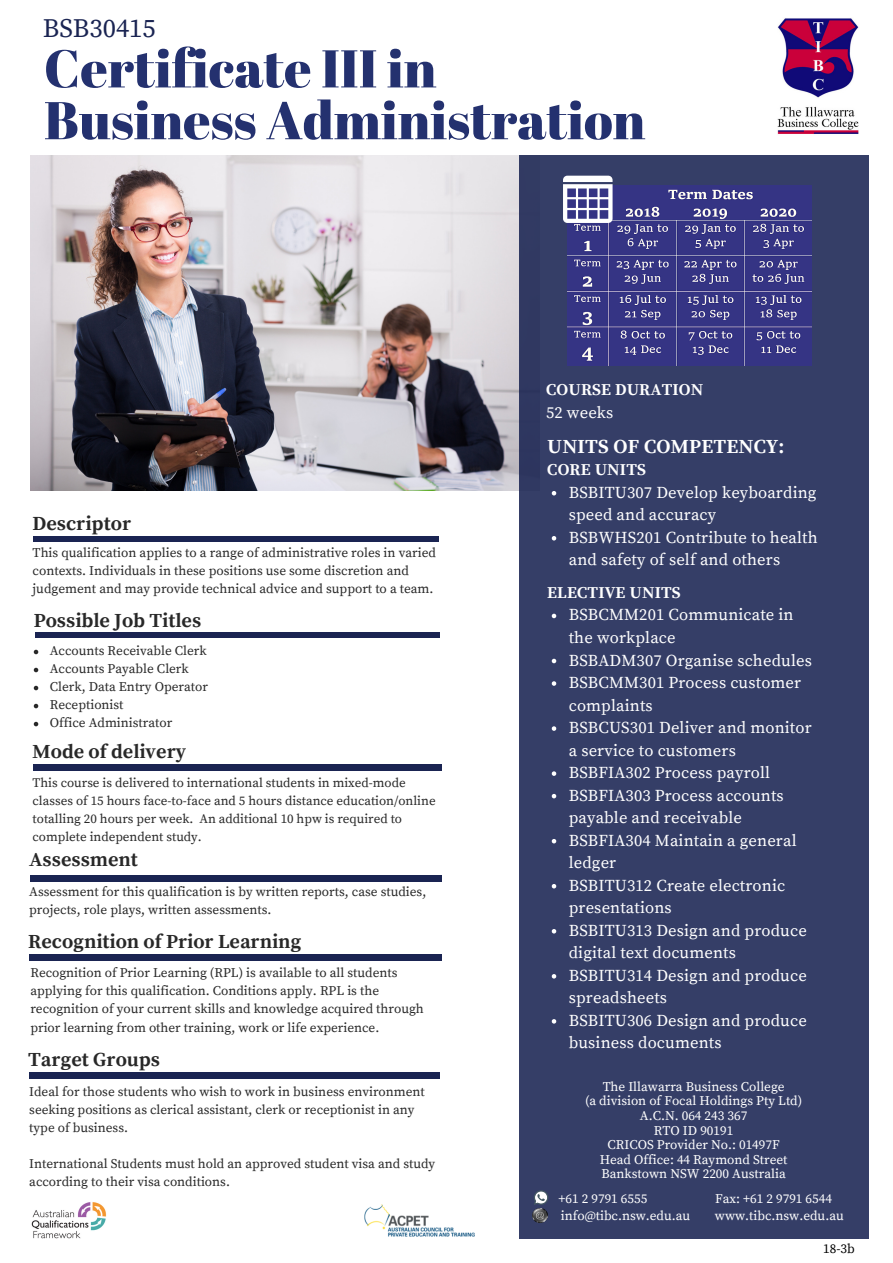
<style>
.page{position:relative;width:893px;height:1263px;background:#fff}
.page>*{position:absolute;margin:0;border:0;box-sizing:border-box;transform-origin:0 0}
.t1{font:52.95px/51.8px "Abril Fatface";color:#24316f}
.t2{font:26.55px "Source Serif Pro";color:#1a2452}
.t3{font:700 19.95px "Source Serif Pro";color:#282828}
.t4{font:700 19.8px "Source Serif Pro";color:#282828}
.t5{font:700 19.8px "Source Serif Pro";letter-spacing:.01em;color:#fff}
.t6{font:16.5px/22.5px "Source Serif Pro";letter-spacing:.01em;color:#fff}
.t7{font:700 16.5px "Source Serif Pro";letter-spacing:.01em;color:#fff}
.t8{font:13.2px/18px "Source Serif Pro";color:#282828}
.t9{font:13.2px/14.7px "Source Serif Pro";color:#fff;text-align:center}
.t10{font:13.2px "Source Serif Pro";color:#000}
.t11{font:13.05px/18px "Source Serif Pro";color:#282828}
</style>
<div class="page">
<img style="left:30px;top:155px;width:489px;height:336px">
<div style="left:519px;top:155px;width:349px;height:1084px;background:#353e67"></div>
<svg style="left:552px;top:491px;width:4px;height:4px"></svg>
<svg style="left:552px;top:536px;width:4px;height:4px"></svg>
<div style="left:34px;top:536px;width:405px;height:6px;background:#1a2452"></div>
<img style="left:777px;top:18px;width:82px;height:116px">
<svg style="left:34px;top:650px;width:4px;height:4px"></svg>
<svg style="left:34px;top:668px;width:4px;height:4px"></svg>
<svg style="left:34px;top:686px;width:4px;height:4px"></svg>
<svg style="left:34px;top:704px;width:4px;height:4px"></svg>
<svg style="left:34px;top:722px;width:4px;height:4px"></svg>
<div style="left:35px;top:632px;width:405px;height:5px;background:#1a2452"></div>
<div style="left:33px;top:764px;width:408px;height:6px;background:#1a2452"></div>
<div style="left:31px;top:875px;width:411px;height:7px;background:#1a2452"></div>
<div style="left:30px;top:954px;width:412px;height:6px;background:#1a2452"></div>
<div style="left:30px;top:1072px;width:410px;height:7px;background:#1a2452"></div>
<img style="left:32px;top:1202px;width:75px;height:37px">
<img style="left:364px;top:1205px;width:111px;height:32px">
<svg style="left:552px;top:614px;width:4px;height:4px"></svg>
<svg style="left:552px;top:659px;width:4px;height:4px"></svg>
<svg style="left:552px;top:681px;width:4px;height:5px"></svg>
<svg style="left:552px;top:726px;width:4px;height:5px"></svg>
<svg style="left:552px;top:771px;width:4px;height:5px"></svg>
<svg style="left:552px;top:794px;width:4px;height:4px"></svg>
<svg style="left:552px;top:839px;width:4px;height:4px"></svg>
<svg style="left:552px;top:884px;width:4px;height:4px"></svg>
<svg style="left:552px;top:929px;width:4px;height:4px"></svg>
<svg style="left:552px;top:974px;width:4px;height:4px"></svg>
<svg style="left:552px;top:1019px;width:4px;height:4px"></svg>
<svg style="left:534px;top:1190px;width:14px;height:15px"></svg>
<img style="left:533px;top:1208px;width:14px;height:15px">
<img style="left:567px;top:186px;width:245px;height:180px">
<svg style="left:563px;top:176px;width:50px;height:47px;background:#a5a5c7"></svg>
<h2 class="t2" style="left:43px;top:13px;width:114px">BSB30415</h2>
<h1 class="t1" style="left:44px;top:41px;width:603px">Certificate III in<br>Business Administration</h1>
<h3 class="t3" style="left:33px;top:512px;width:100px">Descriptor</h3>
<p class="t8" style="left:33px;top:544px;width:405px">This qualification applies to a range of administrative roles in varied contexts. Individuals in these positions use some discretion and judgement and may provide technical advice and support to a team.</p>
<h3 class="t4" style="left:34px;top:609px;width:169px">Possible Job Titles</h3>
<p class="t8" style="left:50px;top:642px;width:160px">Accounts Receivable Clerk<br>Accounts Payable Clerk<br>Clerk, Data Entry Operator<br>Receptionist<br>Office Administrator</p>
<h3 class="t4" style="left:33px;top:740px;width:155px">Mode of delivery</h3>
<p class="t11" style="left:33px;top:774px;width:404px">This course is delivered to international students in mixed-mode classes of 15 hours face-to-face and 5 hours distance education/online totalling 20 hours per week. An additional 10 hpw is required to complete independent study.</p>
<h3 class="t4" style="left:29px;top:848px;width:110px">Assessment</h3>
<p class="t8" style="left:29px;top:883px;width:399px">Assessment for this qualification is by written reports, case studies, projects, role plays, written assessments.</p>
<h3 class="t4" style="left:28px;top:930px;width:275px">Recognition of Prior Learning</h3>
<p class="t8" style="left:30px;top:964px;width:395px">Recognition of Prior Learning (RPL) is available to all students applying for this qualification. Conditions apply. RPL is the recognition of your current skills and knowledge acquired through prior learning from other training, work or life experience.</p>
<h3 class="t4" style="left:28px;top:1048px;width:133px">Target Groups</h3>
<p class="t8" style="left:29px;top:1083px;width:397px">Ideal for those students who wish to work in business environment seeking positions as clerical assistant, clerk or receptionist in any type of business.</p>
<p class="t8" style="left:29px;top:1155px;width:408px">International Students must hold an approved student visa and study according to their visa conditions.</p>
<p class="t7" style="left:546px;top:380px;width:159px">COURSE DURATION</p>
<p class="t6" style="left:546px;top:402px;width:69px">52 weeks</p>
<h3 class="t5" style="left:547px;top:434px;width:239px">UNITS OF COMPETENCY:</h3>
<p class="t7" style="left:547px;top:460px;width:100px">CORE UNITS</p>
<p class="t6" style="left:569px;top:482px;width:250px">BSBITU307 Develop keyboarding speed and accuracy<br>BSBWHS201 Contribute to health and safety of self and others</p>
<p class="t7" style="left:547px;top:583px;width:135px">ELECTIVE UNITS</p>
<p class="t6" style="left:569px;top:604px;width:245px">BSBCMM201 Communicate in the workplace<br>BSBADM307 Organise schedules<br>BSBCMM301 Process customer complaints<br>BSBCUS301 Deliver and monitor a service to customers<br>BSBFIA302 Process payroll<br>BSBFIA303 Process accounts payable and receivable<br>BSBFIA304 Maintain a general ledger<br>BSBITU312 Create electronic presentations<br>BSBITU313 Design and produce digital text documents<br>BSBITU314 Design and produce spreadsheets<br>BSBITU306 Design and produce business documents</p>
<p class="t9" style="left:585px;top:1079px;width:219px">The Illawarra Business College<br>(a division of Focal Holdings Pty Ltd)<br>A.C.N. 064 243 367<br>RTO ID 90191<br>CRICOS Provider No.: 01497F<br>Head Office: 44 Raymond Street<br>Bankstown NSW 2200 Australia</p>
<p class="t9" style="left:558px;top:1191px;width:90px">+61 2 9791 6555</p>
<p class="t9" style="left:715px;top:1191px;width:118px">Fax: +61 2 9791 6544</p>
<p class="t9" style="left:561px;top:1208px;width:131px">info@tibc.nsw.edu.au</p>
<p class="t9" style="left:715px;top:1208px;width:130px">www.tibc.nsw.edu.au</p>
<p class="t10" style="left:823px;top:1241px;width:33px">18-3b</p>
</div>
